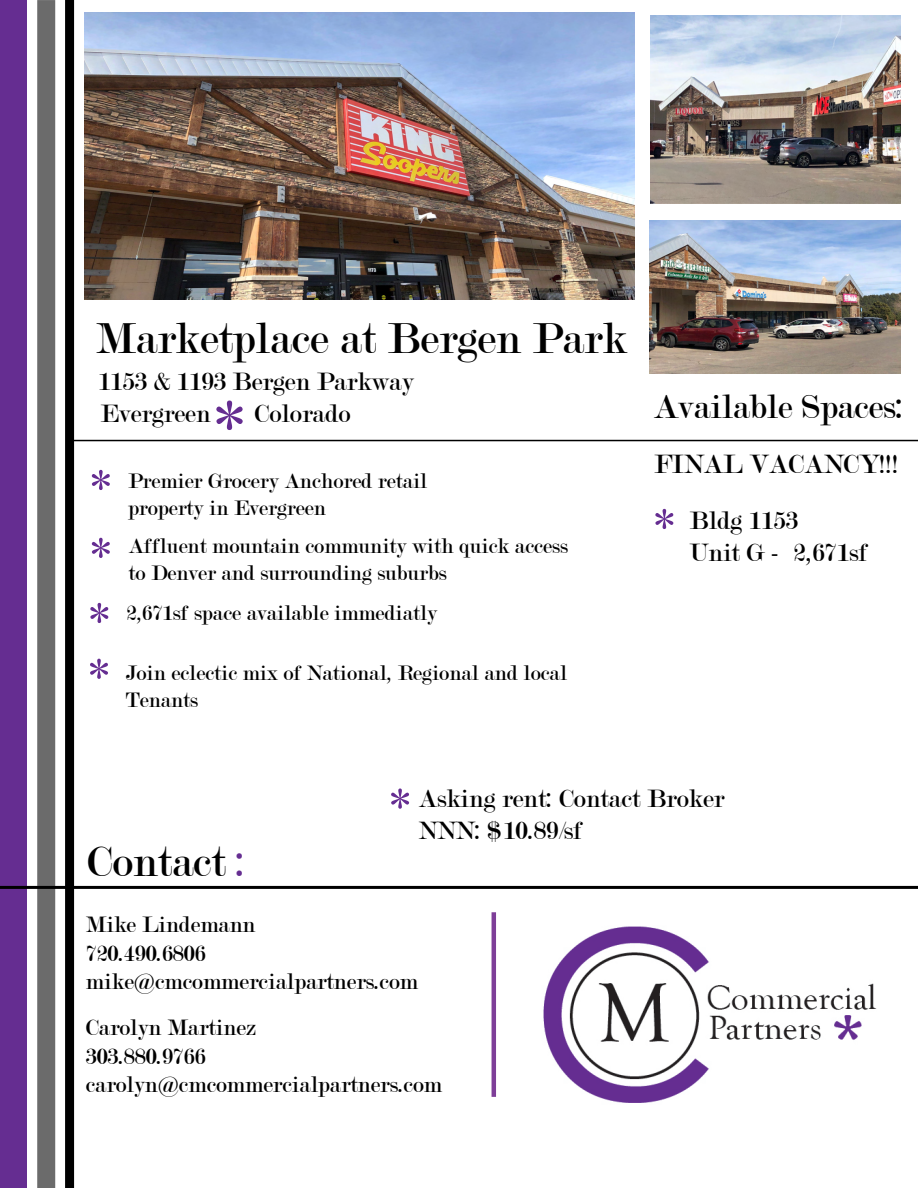
<style>
.page{position:relative;width:918px;height:1188px;background:#fff}
.page>*{position:absolute;margin:0;border:0;box-sizing:border-box;transform-origin:0 0}
.t1{font:87.15px "Modern";color:#652d91}
.t2{font:59.7px/66.4px "Modern";color:#652d91;text-align:justify}
.t3{font:46.5px "Modern";color:#000}
.t4{font:46.05px "Modern";color:#000}
.t5{font:36px "Modern";color:#000}
.t6{font:28.5px "Modern";color:#000}
.t7{font:27px/32.4px "Modern";color:#000}
.t8{font:24px/28.8px "Modern";color:#000}
.t9{font:22.5px/27px "Modern";color:#000}
.s1{font-size:59.7px;color:#652d91}
.s2{font-size:44.1px;color:#652d91}
</style>
<div class="page">
<div style="left:0;top:0;width:27px;height:1188px;background:#652d91"></div>
<div style="left:37px;top:0;width:18px;height:1188px;background:#6b6b6b"></div>
<div style="left:65px;top:0;width:9px;height:1188px;background:#000"></div>
<hr style="left:0;top:886px;width:918px;height:3px;background:#000">
<hr style="left:492px;top:912px;width:4px;height:185px;background:#7e3e98">
<hr style="left:70px;top:440px;width:848px;height:1px;background:#000">
<img style="left:543px;top:926px;width:334px;height:177px">
<img style="left:84px;top:13px;width:550px;height:287px">
<img style="left:650px;top:15px;width:251px;height:188px">
<img style="left:649px;top:220px;width:252px;height:154px">
<h3 class="t3" style="left:96px;top:316px;width:532px">Marketplace at Bergen Park</h3>
<p class="t7" style="left:98px;top:365px;width:317px">1153 &amp; 1193 Bergen Parkway<br>Evergreen</p>
<h1 class="t1" style="left:215px;top:386px;width:41px">*</h1>
<p class="t7" style="left:255px;top:398px;width:97px">Colorado</p>
<h2 class="t2" style="left:89px;top:458px;width:30px">* * *</h2>
<p class="t9" style="left:128px;top:468px;width:301px">Premier Grocery Anchored retail property in Evergreen</p>
<p class="t9" style="left:128px;top:532px;width:441px">Affluent mountain community with quick access to Denver and surrounding suburbs</p>
<p class="t9" style="left:127px;top:600px;width:312px">2,671sf space available immediatly</p>
<h2 class="t2" style="left:89px;top:646px;width:29px">*</h2>
<p class="t9" style="left:126px;top:660px;width:443px">Join eclectic mix of National, Regional and local<br>Tenants</p>
<h3 class="t5" style="left:653px;top:389px;width:252px">Available Spaces:</h3>
<p class="t6" style="left:654px;top:450px;width:247px">FINAL VACANCY!!!</p>
<p class="t7" style="left:689px;top:505px;width:180px;text-indent:-35px"><span class="s1">*</span> Bldg 1153<br>Unit G - 2,671sf</p>
<h3 class="t4" style="left:87px;top:838px;width:160px">Contact <span class="s2">:</span></h3>
<p class="t7" style="left:390px;top:782px;width:336px;text-indent:29px">Asking rent: Contact Broker <sup>*</sup>NNN: $10.89/sf</p>
<p class="t8" style="left:86px;top:910px;width:334px">Mike Lindemann<br>720.490.6806 mike@cmcommercialpartners.com</p>
<p class="t8" style="left:86px;top:1013px;width:358px">Carolyn Martinez<br>303.880.9766 carolyn@cmcommercialpartners.com</p>
</div>
